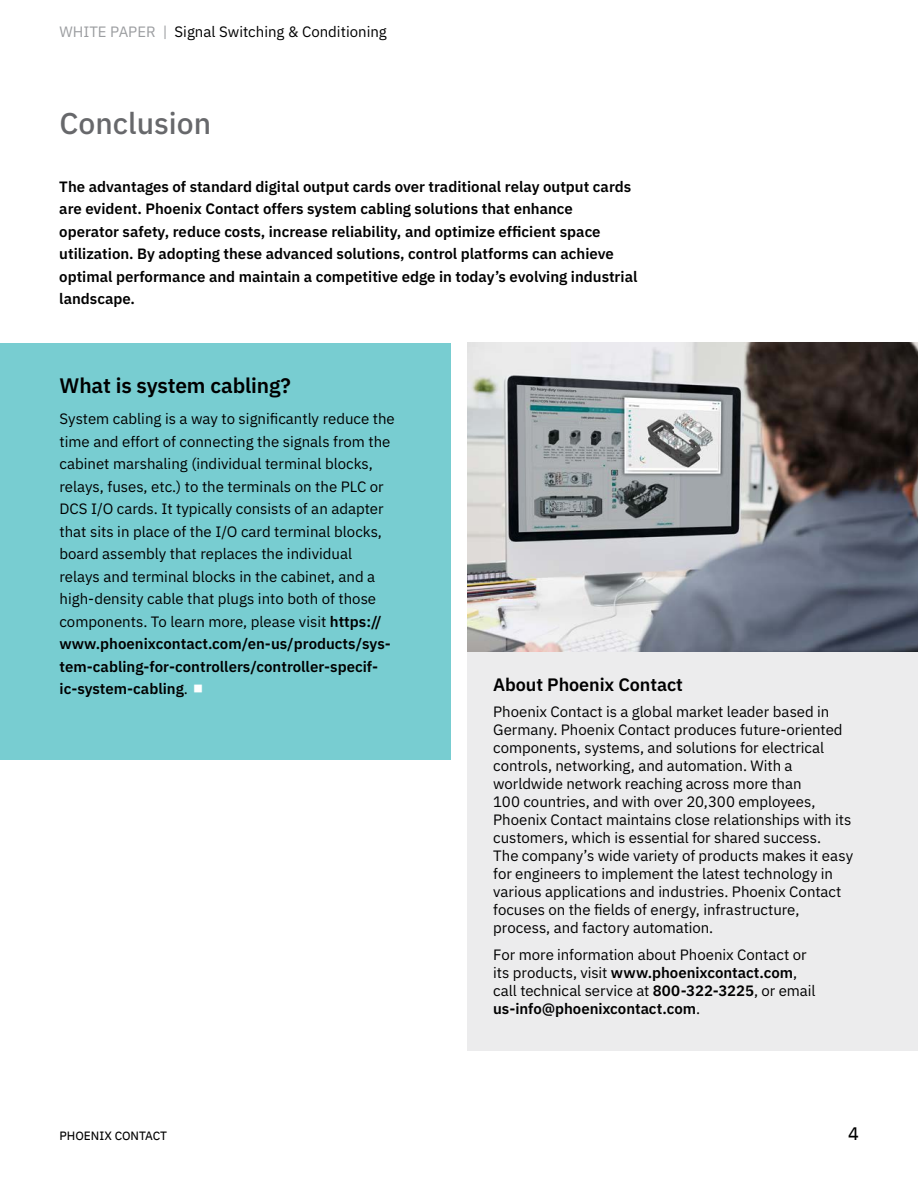
<style>
.page{position:relative;width:918px;height:1188px;background:#fff}
.page>*{position:absolute;margin:0;border:0;box-sizing:border-box;transform-origin:0 0}
.t1{font:500 30px "IBM Plex Sans";color:#67686b}
.t2{font:600 21px "IBM Plex Sans";letter-spacing:-.005em;color:#000}
.t3{font:600 18px "IBM Plex Sans";letter-spacing:-.005em;color:#000}
.t4{font:18px "IBM Plex Sans Text";color:#000}
.t5{font:15px/18px "IBM Plex Sans";color:#000}
.t6{font:600 15px/22.5px "IBM Plex Sans";color:#000}
.t7{font:12px "IBM Plex Sans Text";color:#000}
.s1{color:#9b9da0}
.s2{font-weight:600}
</style>
<div class="page">
<div style="left:0;top:343px;width:450px;height:416px;background:#78cdd1"></div>
<div style="left:468px;top:651px;width:450px;height:400px;background:#ececed"></div>
<img style="left:468px;top:343px;width:450px;height:308px">
<p class="t5" style="left:60px;top:22px;width:329px"><span class="s1">WHITE PAPER |</span> Signal Switching &amp; Conditioning</p>
<h1 class="t1" style="left:60px;top:100px;width:153px">Conclusion</h1>
<p class="t6" style="left:59px;top:174px;width:580px">The advantages of standard digital output cards over traditional relay output cards are evident. Phoenix Contact offers system cabling solutions that enhance<br>operator safety, reduce costs, increase reliability, and optimize efficient space utilization. By adopting these advanced solutions, control platforms can achieve optimal performance and maintain a competitive edge in today’s evolving industrial landscape.</p>
<h2 class="t2" style="left:60px;top:369px;width:233px">What is system cabling?</h2>
<p class="t5" style="left:60px;top:406px;width:337px;line-height:22.5px">System cabling is a way to significantly reduce the time and effort of connecting the signals from the cabinet marshaling (individual terminal blocks, relays, fuses, etc.) to the terminals on the PLC or DCS I/O cards. It typically consists of an adapter that sits in place of the I/O card terminal blocks, board assembly that replaces the individual relays and terminal blocks in the cabinet, and a high-density cable that plugs into both of those components. To learn more, please visit <span class="s2">https:// www.phoenixcontact.com/en-us/products/sys&shy;tem-cabling-for-controllers/controller-specif&shy;ic-system-cabling</span>.</p>
<p class="t3" style="left:493px;top:670px;width:191px">About Phoenix Contact</p>
<p class="t5" style="left:493px;top:702px;width:361px">Phoenix Contact is a global market leader based in Germany. Phoenix Contact produces future-oriented components, systems, and solutions for electrical controls, networking, and automation. With a worldwide network reaching across more than<br>100 countries, and with over 20,300 employees, Phoenix Contact maintains close relationships with its customers, which is essential for shared success.<br>The company’s wide variety of products makes it easy for engineers to implement the latest technology in various applications and industries. Phoenix Contact focuses on the fields of energy, infrastructure, process, and factory automation.</p>
<p class="t5" style="left:493px;top:944px;width:324px">For more information about Phoenix Contact or its products, visit <span class="s2">www.phoenixcontact.com</span>, call technical service at <span class="s2">800-322-3225</span>, or email <span class="s2">us-info@phoenixcontact.com</span>.</p>
<p class="t7" style="left:60px;top:1126px;width:109px">PHOENIX CONTACT</p>
<p class="t4" style="left:848px;top:1119px;width:12px">4</p>
</div>
